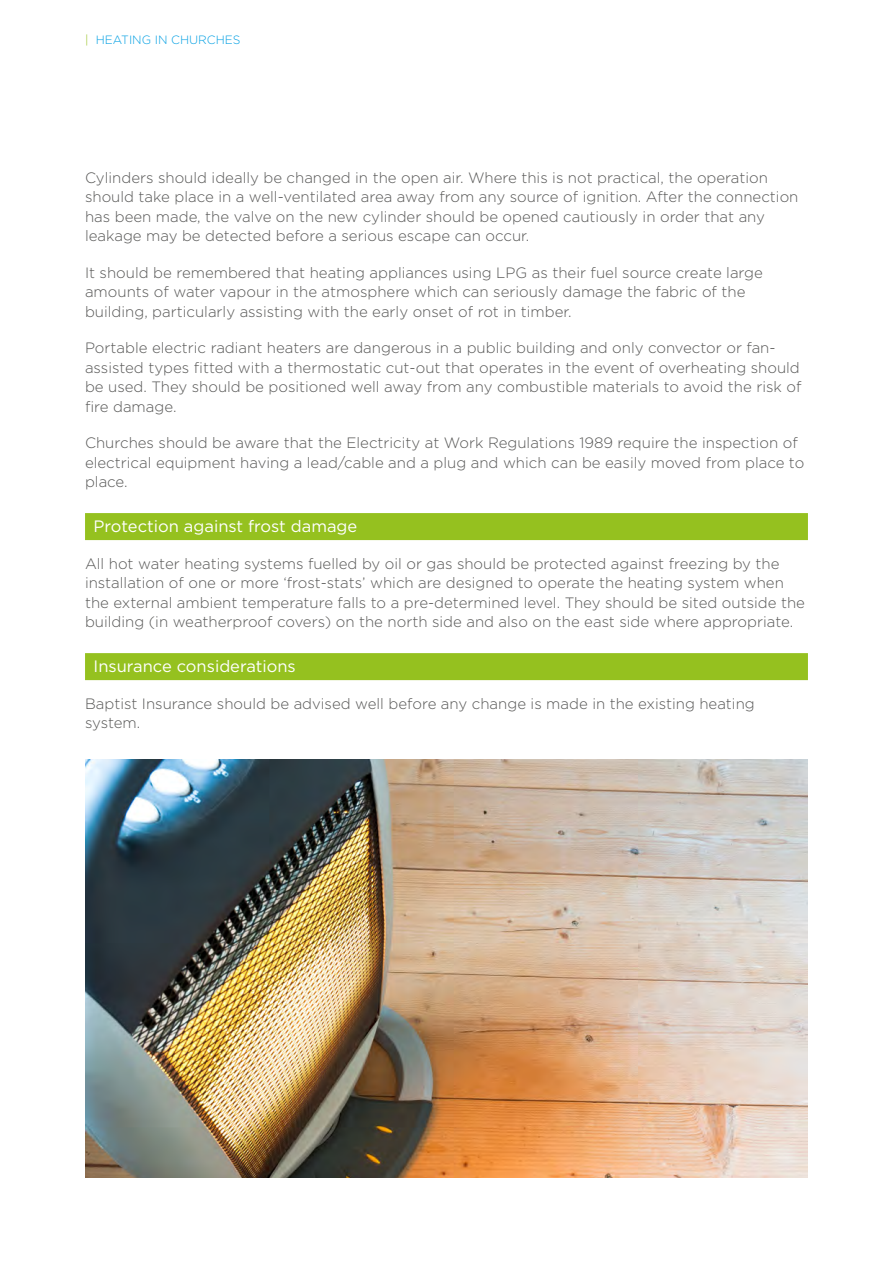
<style>
.page{position:relative;width:893px;height:1263px;background:#fff}
.page>*{position:absolute;margin:0;border:0;box-sizing:border-box;transform-origin:0 0}
.t1{font:16.5px "Gotham";color:#fff}
.t2{font:300 15px/19.5px "Gotham";color:#575756}
.t3{font:300 12px "Gotham HTF";color:#009fe3}
.s1{color:#95c11f}
</style>
<div class="page">
<div style="left:85px;top:513px;width:723px;height:27px;background:#95c11f"></div>
<div style="left:85px;top:653px;width:723px;height:27px;background:#95c11f"></div>
<img style="left:85px;top:759px;width:722px;height:419px">
<p class="t3" style="left:85px;top:33px;width:157px"><span class="s1">|</span> HEATING IN CHURCHES</p>
<p class="t2" style="left:85px;top:167px;width:715px">Cylinders should ideally be changed in the open air. Where this is not practical, the operation should take place in a well-ventilated area away from any source of ignition. After the connection has been made, the valve on the new cylinder should be opened cautiously in order that any leakage may be detected before a serious escape can occur.</p>
<p class="t2" style="left:85px;top:262px;width:679px">It should be remembered that heating appliances using LPG as their fuel source create large amounts of water vapour in the atmosphere which can seriously damage the fabric of the building, particularly assisting with the early onset of rot in timber.</p>
<p class="t2" style="left:85px;top:338px;width:718px">Portable electric radiant heaters are dangerous in a public building and only convector or fan&shy;assisted types fitted with a thermostatic cut-out that operates in the event of overheating should be used. They should be positioned well away from any combustible materials to avoid the risk of fire damage.</p>
<p class="t2" style="left:85px;top:433px;width:721px">Churches should be aware that the Electricity at Work Regulations 1989 require the inspection of electrical equipment having a lead/cable and a plug and which can be easily moved from place to place.</p>
<p class="t1" style="left:94px;top:517px;width:265px">Protection against frost damage</p>
<p class="t2" style="left:85px;top:553px;width:721px">All hot water heating systems fuelled by oil or gas should be protected against freezing by the installation of one or more ‘frost-stats’ which are designed to operate the heating system when the external ambient temperature falls to a pre-determined level. They should be sited outside the building (in weatherproof covers) on the north side and also on the east side where appropriate.</p>
<p class="t1" style="left:94px;top:657px;width:204px">Insurance considerations</p>
<p class="t2" style="left:85px;top:693px;width:671px">Baptist Insurance should be advised well before any change is made in the existing heating system.</p>
</div>
